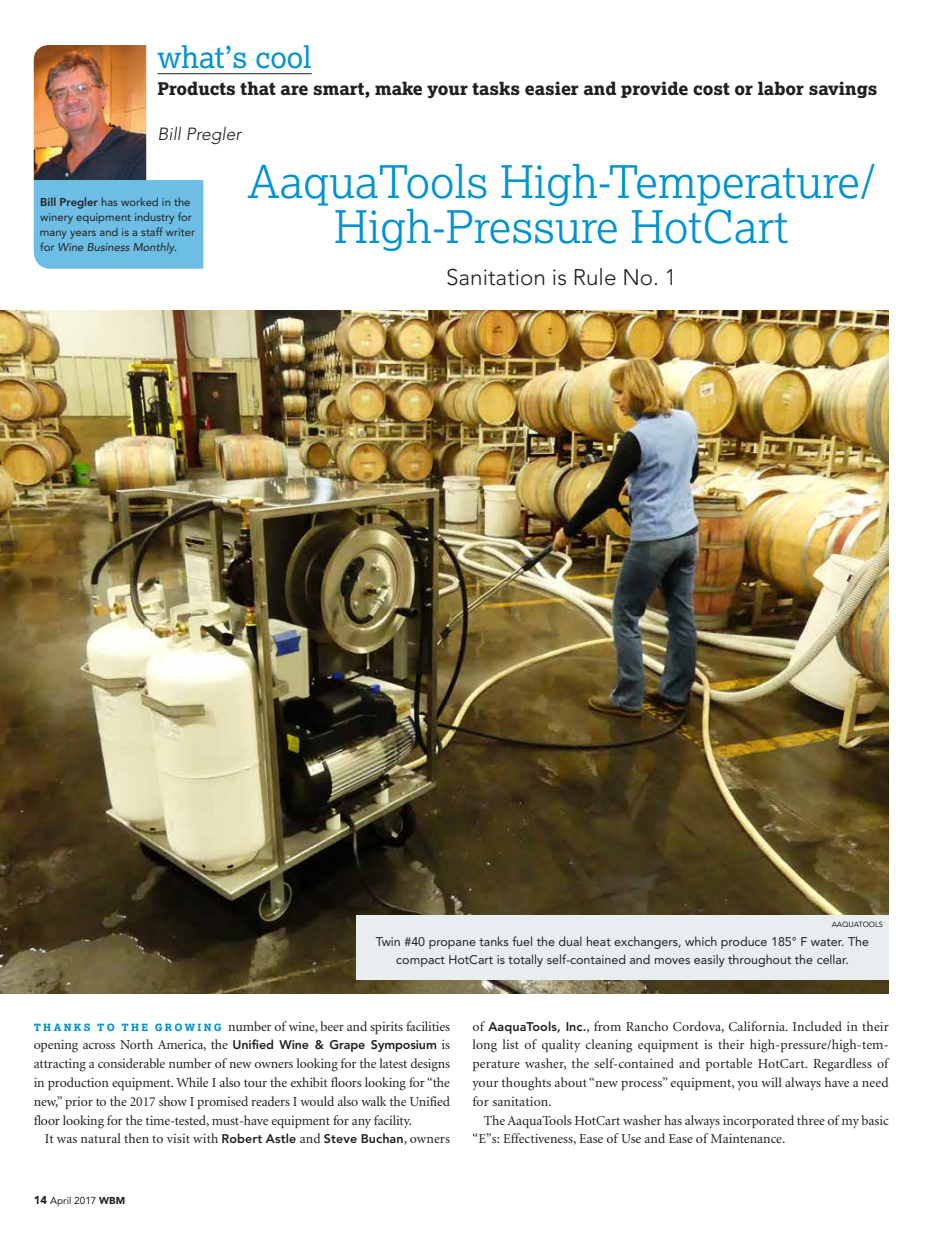
<style>
.page{position:relative;width:945px;height:1238px;background:#fff}
.page>*{position:absolute;margin:0;border:0;box-sizing:border-box;transform-origin:0 0}
.t1{font:300 45px/45px "Lexia";color:#0093d1;text-align:center}
.t2{font:30px "Lexia";color:#0093d1}
.t3{font:300 22.5px "Avenir";color:#231f20}
.t4{font:800 17.5px "Lexia";color:#231f20}
.t5{font:italic 300 17.5px "Avenir";color:#231f20}
.t6{font:13.75px/18.8px "Minion";color:#231f20;text-align:justify}
.t7{font:12.5px/18.8px "Avenir";color:#231f20;text-align:center}
.t8{font:11.25px/15px "Avenir";color:#231f20}
.t9{font:10px "Avenir";color:#231f20}
.t10{font:7.5px "Avenir";color:#231f20}
.s1{font-weight:800}
.s2{font-style:italic}
.s3{font-family:"Lexia";font-weight:800;font-size:10px;color:#0093d1}
.s4{font-family:"Avenir";font-weight:800;font-size:12.5px}
.s5{font-weight:900;font-size:11.25px}
.s6{font-weight:900}
</style>
<div class="page">
<img style="left:0;top:310px;width:889px;height:683px">
<div style="left:356px;top:915px;width:533px;height:64px;background:#e8edf0"></div>
<hr style="left:158px;top:73px;width:154px;height:1px;background:#231f20">
<div style="left:34px;top:180px;width:169px;height:89px;background:#6dbee4"></div>
<img style="left:34px;top:45px;width:112px;height:135px">
<h2 class="t2" style="left:158px;top:38px;width:156px">what’s cool</h2>
<p class="t4" style="left:158px;top:78px;width:722px">Products that are smart, make your tasks easier and provide cost or labor savings</p>
<p class="t5" style="left:158px;top:124px;width:85px">Bill Pregler</p>
<p class="t8" style="left:40px;top:195px;width:157px"><span class="s1">Bill Pregler</span> has worked in the winery equipment industry for many years and is a staff writer for <span class="s2">Wine Business Monthly</span>.</p>
<h1 class="t1" style="left:248px;top:158px;width:629px">AaquaTools High-Temperature/<br>High-Pressure HotCart</h1>
<h3 class="t3" style="left:446px;top:264px;width:232px">Sanitation is Rule No. 1</h3>
<p class="t10" style="left:832px;top:919px;width:53px">AAQUATOOLS</p>
<p class="t7" style="left:376px;top:932px;width:495px">Twin #40 propane tanks fuel the dual heat exchangers, which produce 185° F water. The compact HotCart is totally self-contained and moves easily throughout the cellar.</p>
<p class="t6" style="left:34px;top:1017px;width:418px"><span class="s3">T H A N K S T O T H E G R O W I N G</span> number of wine, beer and spirits facilities opening across North America, the <span class="s4">Unified Wine &amp; Grape Symposium</span> is attracting a considerable number of new owners looking for the latest designs in production equipment. While I also tour the exhibit floors looking for “the new,” prior to the 2017 show I promised readers I would also walk the Unified floor looking for the time-tested, must-have equipment for any facility.</p>
<p class="t6" style="left:45px;top:1130px;width:406px">It was natural then to visit with <span class="s4">Robert Astle</span> and <span class="s4">Steve Buchan</span>, owners</p>
<p class="t9" style="left:34px;top:1194px;width:93px"><span class="s5">14</span> April 2017 <span class="s6">WBM</span></p>
<p class="t6" style="left:472px;top:1017px;width:418px">of <span class="s4">AaquaTools, Inc.</span>, from Rancho Cordova, California. Included in their long list of quality cleaning equipment is their high-pressure/high-tem&shy;perature washer, the self-contained and portable HotCart. Regardless of your thoughts about “new process” equipment, you will always have a need for sanitation.</p>
<p class="t6" style="left:472px;top:1111px;width:418px;text-indent:11px">The AaquaTools HotCart washer has always incorporated three of my basic “E”s: Effectiveness, Ease of Use and Ease of Maintenance.</p>
</div>
